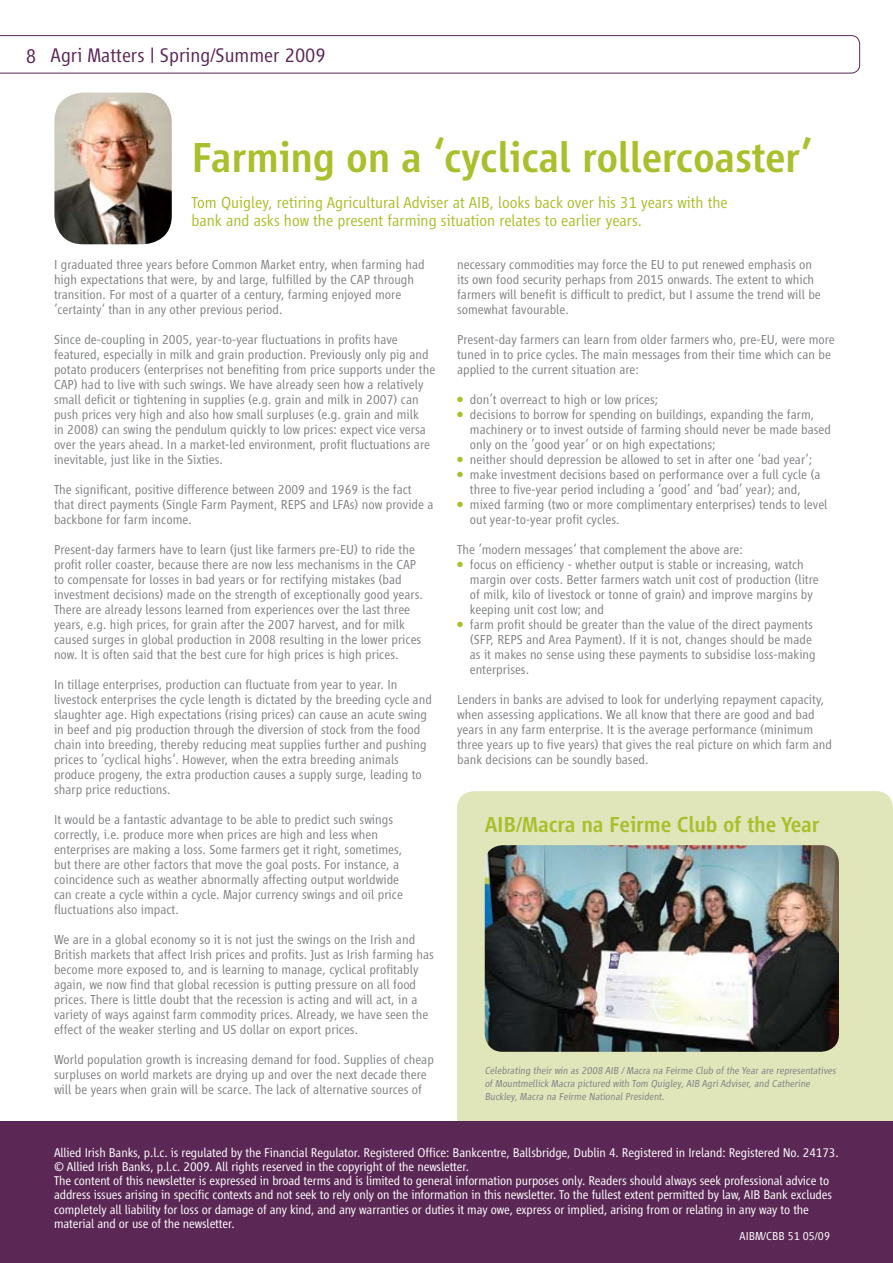
<style>
.page{position:relative;width:893px;height:1263px;background:#fff}
.page>*{position:absolute;margin:0;border:0;box-sizing:border-box;transform-origin:0 0}
.t1{font:500 43.5px "Vialog LT";letter-spacing:-.01em;color:#aabf2c}
.t2{font:500 22.5px "Vialog LT";letter-spacing:-.01em;color:#aabf2c}
.t3{font:300 20.4px "Vialog LT";color:#5b2856}
.t4{font:300 16.5px/18px "Vialog LT";color:#aabf2c}
.t5{font:300 13.5px/15px "Vialog LT";color:#808285}
.t6{font:300 13.2px/14.2px "Vialog LT";letter-spacing:-.01em;color:#fff}
.t7{font:300 12px "Vialog LT";color:#fff}
.t8{font:300 10.5px/12.8px "Vialog LT";color:#808285}
.s1{font-size:21px}
.s2{color:#aabf2c}
</style>
<div class="page">
<svg style="left:0;top:35px;width:860px;height:38px"></svg>
<div style="left:457px;top:791px;width:436px;height:418px;background:#e0e6ba;border-radius:17px"></div>
<div style="left:0;top:1121px;width:893px;height:142px;background:#5b2856"></div>
<img style="left:54px;top:93px;width:118px;height:151px">
<img style="left:485px;top:845px;width:354px;height:207px">
<h3 class="t3" style="left:26px;top:44px;width:302px"><span class="s1">8</span> Agri Matters | Spring/Summer 2009</h3>
<h1 class="t1" style="left:191px;top:134px;width:622px">Farming on a ‘cyclical rollercoaster’</h1>
<p class="t4" style="left:191px;top:194px;width:538px">Tom Quigley, retiring Agricultural Adviser at AIB, looks back over his 31 years with the bank and asks how the present farming situation relates to earlier years.</p>
<p class="t5" style="left:54px;top:257px;width:372px">I graduated three years before Common Market entry, when farming had high expectations that were, by and large, fulfilled by the CAP through transition. For most of a quarter of a century, farming enjoyed more ’certainty‘ than in any other previous period.</p>
<p class="t5" style="left:54px;top:332px;width:383px">Since de-coupling in 2005, year-to-year fluctuations in profits have featured, especially in milk and grain production. Previously only pig and potato producers (enterprises not benefiting from price supports under the CAP) had to live with such swings. We have already seen how a relatively small deficit or tightening in supplies (e.g. grain and milk in 2007) can push prices very high and also how small surpluses (e.g. grain and milk<br>in 2008) can swing the pendulum quickly to low prices: expect vice versa over the years ahead. In a market-led environment, profit fluctuations are inevitable, just like in the Sixties.</p>
<p class="t5" style="left:54px;top:482px;width:381px">The significant, positive difference between 2009 and 1969 is the fact that direct payments (Single Farm Payment, REPS and LFAs) now provide a backbone for farm income.</p>
<p class="t5" style="left:54px;top:542px;width:370px">Present-day farmers have to learn (just like farmers pre-EU) to ride the profit roller coaster, because there are now less mechanisms in the CAP to compensate for losses in bad years or for rectifying mistakes (bad investment decisions) made on the strength of exceptionally good years.<br>There are already lessons learned from experiences over the last three years, e.g. high prices, for grain after the 2007 harvest, and for milk caused surges in global production in 2008 resulting in the lower prices now. It is often said that the best cure for high prices is high prices.</p>
<p class="t5" style="left:54px;top:677px;width:379px">In tillage enterprises, production can fluctuate from year to year. In livestock enterprises the cycle length is dictated by the breeding cycle and slaughter age. High expectations (rising prices) can cause an acute swing in beef and pig production through the diversion of stock from the food chain into breeding, thereby reducing meat supplies further and pushing prices to ’cyclical highs‘. However, when the extra breeding animals produce progeny, the extra production causes a supply surge, leading to sharp price reductions.</p>
<p class="t5" style="left:54px;top:812px;width:350px">It would be a fantastic advantage to be able to predict such swings correctly, i.e. produce more when prices are high and less when enterprises are making a loss. Some farmers get it right, sometimes, but there are other factors that move the goal posts. For instance, a coincidence such as weather abnormally affecting output worldwide can create a cycle within a cycle. Major currency swings and oil price fluctuations also impact.</p>
<p class="t5" style="left:54px;top:932px;width:381px">We are in a global economy so it is not just the swings on the Irish and British markets that affect Irish prices and profits. Just as Irish farming has become more exposed to, and is learning to manage, cyclical profitably again, we now find that global recession is putting pressure on all food prices. There is little doubt that the recession is acting and will act, in a variety of ways against farm commodity prices. Already, we have seen the effect of the weaker sterling and US dollar on export prices.</p>
<p class="t5" style="left:54px;top:1052px;width:381px">World population growth is increasing demand for food. Supplies of cheap surpluses on world markets are drying up and over the next decade there will be years when grain will be scarce. The lack of alternative sources of</p>
<p class="t5" style="left:457px;top:257px;width:365px">necessary commodities may force the EU to put renewed emphasis on its own food security perhaps from 2015 onwards. The extent to which farmers will benefit is difficult to predict, but I assume the trend will be somewhat favourable.</p>
<p class="t5" style="left:457px;top:332px;width:379px">Present-day farmers can learn from older farmers who, pre-EU, were more tuned in to price cycles. The main messages from their time which can be applied to the current situation are:</p>
<p class="t5" style="left:457px;top:392px;width:203px"><span class="s2">●</span> don’t overreact to high or low prices;</p>
<p class="t5" style="left:470px;top:407px;width:363px;text-indent:-13px"><span class="s2">●</span> decisions to borrow for spending on buildings, expanding the farm, machinery or to invest outside of farming should never be made based only on the ’good year‘ or on high expectations;</p>
<p class="t5" style="left:457px;top:452px;width:356px"><span class="s2">●</span> neither should depression be allowed to set in after one ‘bad year‘;</p>
<p class="t5" style="left:457px;top:467px;width:365px;text-align:center"><span class="s2">●</span> make investment decisions based on performance over a full cycle (a three to five-year period including a ‘good’ and ‘bad’ year); and,</p>
<p class="t5" style="left:470px;top:497px;width:359px;text-indent:-13px"><span class="s2">●</span> mixed farming (two or more complimentary enterprises) tends to level out year-to-year profit cycles.</p>
<p class="t5" style="left:457px;top:542px;width:287px">The ’modern messages‘ that complement the above are:</p>
<p class="t5" style="left:470px;top:557px;width:350px;text-indent:-13px"><span class="s2">●</span> focus on efficiency - whether output is stable or increasing, watch margin over costs. Better farmers watch unit cost of production (litre of milk, kilo of livestock or tonne of grain) and improve margins by keeping unit cost low; and</p>
<p class="t5" style="left:470px;top:617px;width:347px;text-indent:-13px"><span class="s2">●</span> farm profit should be greater than the value of the direct payments (SFP, REPS and Area Payment). If it is not, changes should be made as it makes no sense using these payments to subsidise loss-making enterprises.</p>
<p class="t5" style="left:457px;top:692px;width:376px">Lenders in banks are advised to look for underlying repayment capacity, when assessing applications. We all know that there are good and bad years in any farm enterprise. It is the average performance (minimum three years up to five years) that gives the real picture on which farm and bank decisions can be soundly based.</p>
<h2 class="t2" style="left:485px;top:812px;width:336px">AI B/Macra na Feirme Club of the Year</h2>
<p class="t8" style="left:485px;top:1064px;width:354px">Celebrating their win as 2008 AIB / Macra na Feirme Club of the Year are representatives of Mountmellick Macra pictured with Tom Quigley, AIB Agri Adviser, and Catherine<br>Buckley, Macra na Feirme National President.</p>
<p class="t6" style="left:54px;top:1145px;width:786px">Allied Irish Banks, p.l.c. is regulated by the Financial Regulator. Registered Office: Bankcentre, Ballsbridge, Dublin 4. Registered in Ireland: Registered No. 24173. © Allied Irish Banks, p.l.c. 2009. All rights reserved in the copyright of the newsletter.<br>The content of this newsletter is expressed in broad terms and is limited to general information purposes only. Readers should always seek professional advice to address issues arising in specific contexts and not seek to rely only on the information in this newsletter. To the fullest extent permitted by law, AIB Bank excludes completely all liability for loss or damage of any kind, and any warranties or duties it may owe, express or implied, arising from or relating in any way to the material and or use of the newsletter.</p>
<p class="t7" style="left:740px;top:1229px;width:92px">AIBM/CBB 51 05/09</p>
</div>
